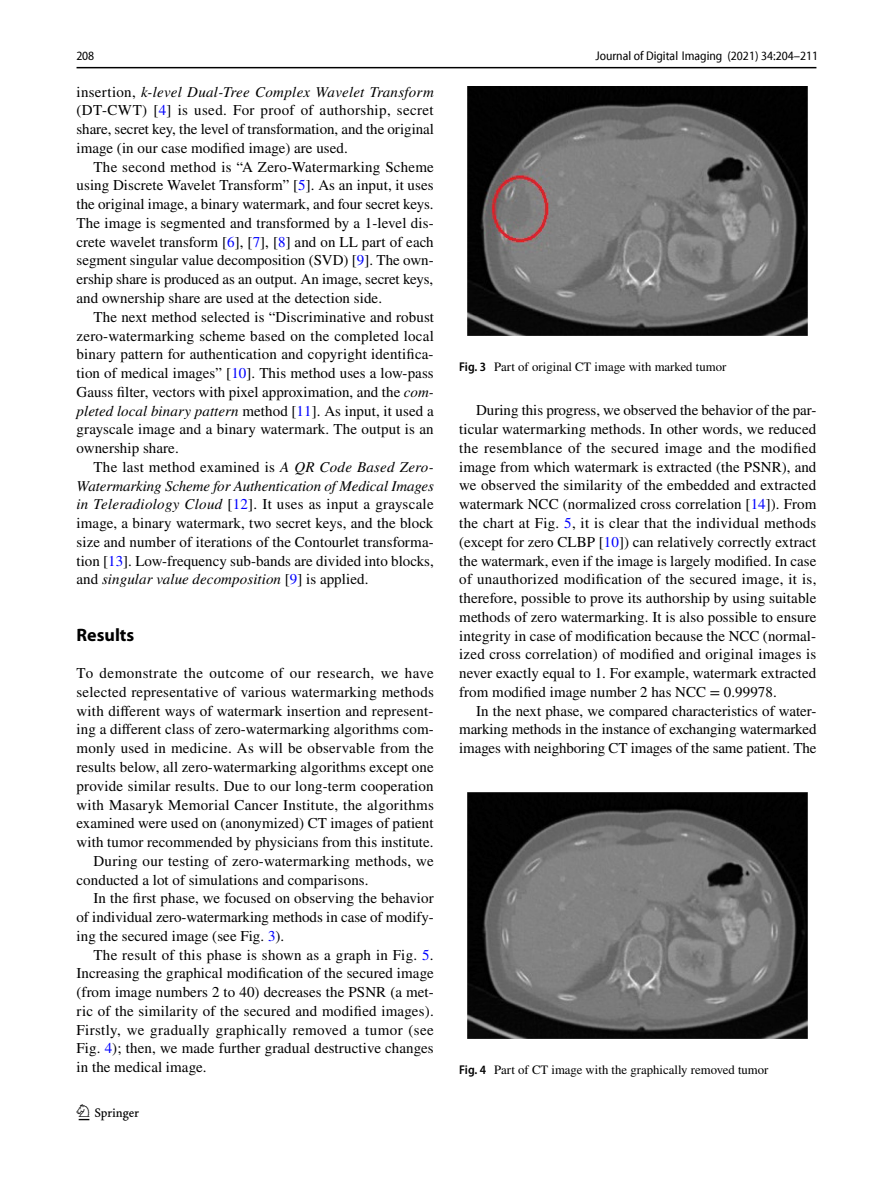
<style>
.page{position:relative;width:893px;height:1187px;background:#fff}
.page>*{position:absolute;margin:0;border:0;box-sizing:border-box;transform-origin:0 0}
.t1{font:22.5px "Springnew Regular 2";color:#000}
.t2{font:700 18px "Myriad Pro";color:#000}
.t3{font:15px/18.8px "STIX";letter-spacing:.005em;color:#000;text-align:justify}
.t4{font:15px "STIX";letter-spacing:.025em;color:#000}
.t5{font:15px "STIX";letter-spacing:.03em;color:#000}
.t6{font:12.75px "STIX";color:#000}
.t7{font:semi-condensed 12.75px "Myriad Pro Unic";color:#000}
.t8{font:12.75px "Adv T Tc 488 b 0 e 6";color:#000}
.s1{font-style:italic}
.s2{color:#00f}
.s3{font-family:"Myriad Pro";font-weight:600;font-stretch:semi-condensed}
</style>
<div class="page">
<hr style="left:77px;top:67px;width:739px;height:1px;background:#000">
<img style="left:468px;top:87px;width:340px;height:248px">
<img style="left:468px;top:792px;width:340px;height:246px">
<p class="t8" style="left:76px;top:51px;width:19px">208</p>
<p class="t7" style="left:595px;top:51px;width:224px">Journal of Digital Imaging (2021) 34:204–211</p>
<p class="t3" style="left:77px;top:83px;width:359px">insertion, <span class="s1">k-level Dual-Tree Complex Wavelet Transform </span>(DT-CWT) [<span class="s2">4</span>] is used. For proof of authorship, secret share, secret key, the level of transformation, and the original image (in our case modified image) are used.</p>
<p class="t3" style="left:77px;top:158px;width:359px;text-indent:17px">The second method is “A Zero-Watermarking Scheme using Discrete Wavelet Transform” [<span class="s2">5</span>]. As an input, it uses the original image, a binary watermark, and four secret keys.<br>The image is segmented and transformed by a 1-level dis&shy;crete wavelet transform [<span class="s2">6</span>], [<span class="s2">7</span>], [<span class="s2">8</span>] and on LL part of each segment singular value decomposition (SVD) [<span class="s2">9</span>]. The own&shy;ership share is produced as an output. An image, secret keys, and ownership share are used at the detection side.</p>
<p class="t3" style="left:77px;top:308px;width:359px;text-indent:17px">The next method selected is “Discriminative and robust zero-watermarking scheme based on the completed local binary pattern for authentication and copyright identifica&shy;tion of medical images” [<span class="s2">10</span>]. This method uses a low-pass Gauss filter, vectors with pixel approximation, and the <span class="s1">com&shy;pleted local binary pattern</span> method [<span class="s2">11</span>]. As input, it used a grayscale image and a binary watermark. The output is an ownership share.</p>
<p class="t3" style="left:77px;top:458px;width:359px;text-indent:17px">The last method examined is <span class="s1">A QR Code Based Zero-Watermarking Scheme for Authentication of Medical Images in Teleradiology Cloud</span> [<span class="s2">12</span>]. It uses as input a grayscale image, a binary watermark, two secret keys, and the block size and number of iterations of the Contourlet transforma&shy;tion [<span class="s2">13</span>]. Low-frequency sub-bands are divided into blocks, and <span class="s1">singular value decomposition</span> [<span class="s2">9</span>] is applied.</p>
<p class="t2" style="left:77px;top:623px;width:59px">Results</p>
<p class="t5" style="left:77px;top:662px;width:359px">To demonstrate the outcome of our research, we have</p>
<p class="t3" style="left:77px;top:683px;width:359px">selected representative of various watermarking methods</p>
<p class="t3" style="left:77px;top:702px;width:358px">with different ways of watermark insertion and represent-</p>
<p class="t3" style="left:77px;top:721px;width:359px">ing a different class of zero-watermarking algorithms com-</p>
<p class="t3" style="left:77px;top:739px;width:359px">monly used in medicine. As will be observable from the</p>
<p class="t3" style="left:77px;top:758px;width:359px">results below, all zero-watermarking algorithms except one</p>
<p class="t3" style="left:77px;top:777px;width:359px">provide similar results. Due to our long-term cooperation</p>
<p class="t3" style="left:77px;top:796px;width:359px">with Masaryk Memorial Cancer Institute, the algorithms</p>
<p class="t3" style="left:77px;top:814px;width:359px">examined were used on (anonymized) CT images of patient</p>
<p class="t3" style="left:77px;top:833px;width:359px">with tumor recommended by physicians from this institute.</p>
<p class="t3" style="left:94px;top:852px;width:342px">During our testing of zero-watermarking methods, we</p>
<p class="t3" style="left:77px;top:871px;width:294px">conducted a lot of simulations and comparisons.</p>
<p class="t3" style="left:94px;top:889px;width:342px">In the first phase, we focused on observing the behavior</p>
<p class="t3" style="left:77px;top:908px;width:359px">of individual zero-watermarking methods in case of modify-</p>
<p class="t3" style="left:77px;top:927px;width:209px">ing the secured image (see Fig. <span class="s2">3</span>).</p>
<p class="t3" style="left:94px;top:946px;width:342px">The result of this phase is shown as a graph in Fig. <span class="s2">5</span>.</p>
<p class="t3" style="left:77px;top:964px;width:359px">Increasing the graphical modification of the secured image</p>
<p class="t3" style="left:77px;top:983px;width:359px">(from image numbers 2 to 40) decreases the PSNR (a met-</p>
<p class="t3" style="left:77px;top:1002px;width:359px">ric of the similarity of the secured and modified images).</p>
<p class="t4" style="left:77px;top:1019px;width:359px">Firstly, we gradually graphically removed a tumor (see</p>
<p class="t3" style="left:77px;top:1039px;width:359px">Fig. <span class="s2">4</span>); then, we made further gradual destructive changes</p>
<p class="t3" style="left:77px;top:1058px;width:131px">in the medical image.</p>
<h1 class="t1" style="left:79px;top:1104px;width:62px">1 3</h1>
<p class="t6" style="left:459px;top:357px;width:269px"><span class="s3">Fig. 3</span> Part of original CT image with marked tumor</p>
<p class="t3" style="left:459px;top:402px;width:359px;text-indent:17px">During this progress, we observed the behavior of the par&shy;ticular watermarking methods. In other words, we reduced the resemblance of the secured image and the modified image from which watermark is extracted (the PSNR), and we observed the similarity of the embedded and extracted watermark NCC (normalized cross correlation [<span class="s2">14</span>]). From the chart at Fig. <span class="s2">5</span>, it is clear that the individual methods (except for zero CLBP [<span class="s2">10</span>]) can relatively correctly extract the watermark, even if the image is largely modified. In case of unauthorized modification of the secured image, it is, therefore, possible to prove its authorship by using suitable methods of zero watermarking. It is also possible to ensure integrity in case of modification because the NCC (normal&shy;ized cross correlation) of modified and original images is never exactly equal to 1. For example, watermark extracted from modified image number 2 has NCC = 0.99978.</p>
<p class="t3" style="left:459px;top:702px;width:359px;text-indent:17px">In the next phase, we compared characteristics of water&shy;marking methods in the instance of exchanging watermarked images with neighboring CT images of the same patient. The</p>
<p class="t6" style="left:459px;top:1060px;width:311px"><span class="s3">Fig. 4</span> Part of CT image with the graphically removed tumor</p>
</div>
